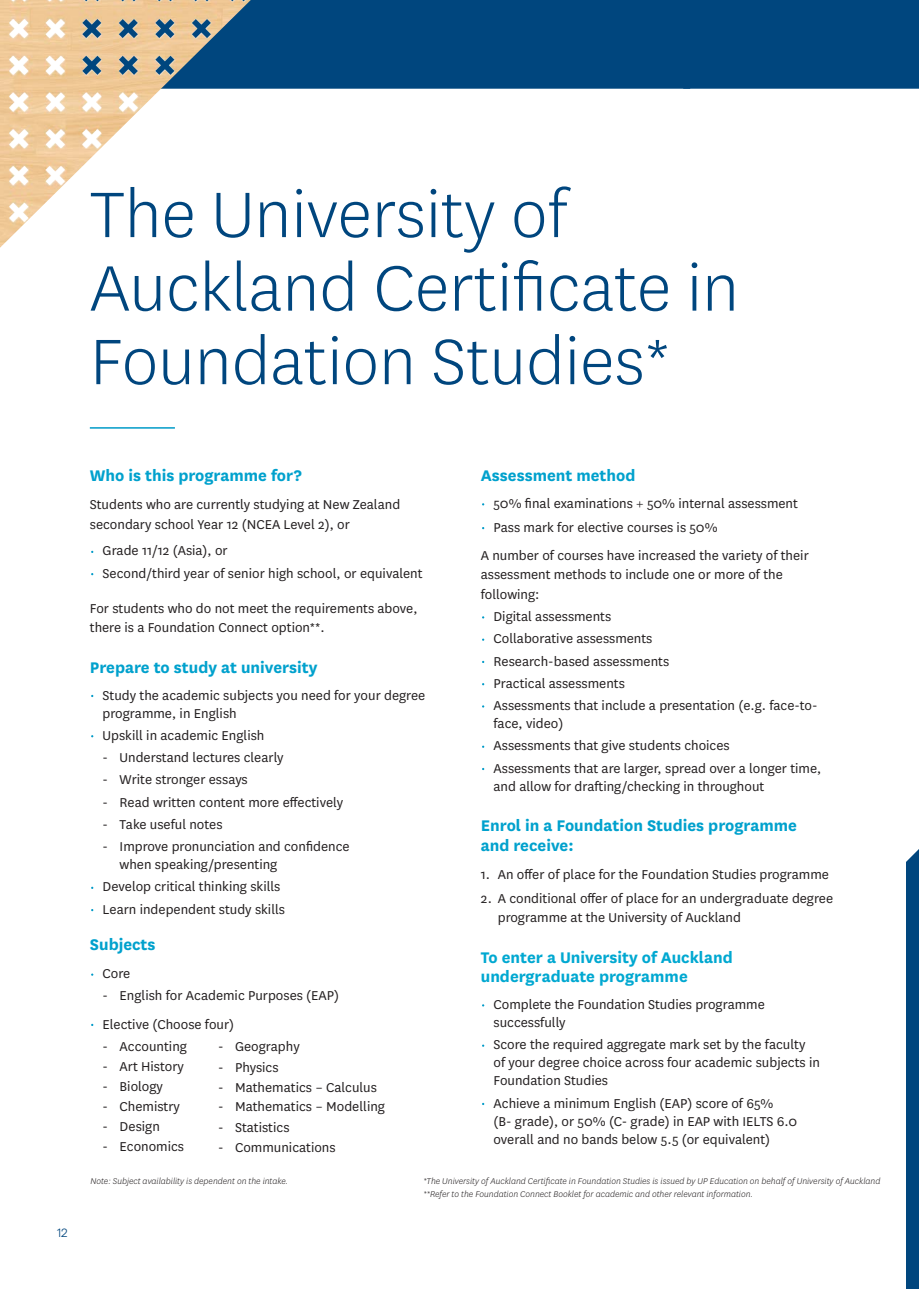
<style>
.page{position:relative;width:919px;height:1289px;background:#fff}
.page>*{position:absolute;margin:0;border:0;box-sizing:border-box;transform-origin:0 0}
.t1{font:300 75px/73.5px "National";color:#00467e}
.Subheading{font:700 18px/19.5px "National";color:#00a1cd}
.Subheading-2{font:700 18px/19.5px "National";color:#00a8d1}
.Body_Copy{font:15px/18px "National";color:#231f20}
.t2{font:300 12px "Matter";color:#00467e}
.t3{font:italic 300 9.75px "National";color:#231f20}
.s1{color:#fff}
</style>
<div class="page">
<div style="left:906px;top:765px;width:12px;height:523px;background:#00467e"></div>
<hr style="left:90px;top:427px;width:85px;height:1px;background:#009bc8">
<div style="left:251px;top:0;width:432px;height:89px;background:#00467e"></div>
<div style="left:683px;top:0;width:235px;height:89px;background:#00467e"></div>
<img style="left:0;top:0;width:251px;height:248px">
<svg style="left:906px;top:765px;width:12px;height:97px"></svg>
<p class="t1" style="left:90px;top:175px;width:650px">The University of<br>Auckland Certificate in<br>Foundation Studies*</p>
<p class="t2" style="left:57px;top:1224px;width:12px">12</p>
<p class="Subheading" style="left:90px;top:465px;width:213px">Who is this programme for?</p>
<p class="Body_Copy" style="left:90px;top:494px;width:312px;line-height:19.5px">Students who are currently studying at New Zealand secondary school Year 12 (NCEA Level 2), or</p>
<p class="Body_Copy" style="left:90px;top:541px;width:139px"><span class="s1">•</span> Grade 11/12 (Asia), or</p>
<p class="Body_Copy" style="left:90px;top:563px;width:334px"><span class="s1">•</span> Second/third year of senior high school, or equivalent</p>
<p class="Body_Copy" style="left:90px;top:597px;width:329px;line-height:19.5px">For students who do not meet the requirements above, there is a Foundation Connect option**.</p>
<p class="Subheading" style="left:90px;top:656px;width:229px">Prepare to study at university</p>
<p class="Body_Copy" style="left:103px;top:685px;width:324px;text-indent:-13px"><span class="s1">•</span> Study the academic subjects you need for your degree programme, in English</p>
<p class="Body_Copy" style="left:90px;top:725px;width:176px"><span class="s1">•</span> Upskill in academic English</p>
<p class="Body_Copy" style="left:103px;top:747px;width:182px">- Understand lectures clearly</p>
<p class="Body_Copy" style="left:103px;top:770px;width:147px">- Write stronger essays</p>
<p class="Body_Copy" style="left:103px;top:792px;width:242px">- Read written content more effectively</p>
<p class="Body_Copy" style="left:103px;top:814px;width:121px">- Take useful notes</p>
<p class="Body_Copy" style="left:120px;top:836px;width:231px;text-indent:-17px">- Improve pronunciation and confidence when speaking/presenting</p>
<p class="Body_Copy" style="left:90px;top:877px;width:192px"><span class="s1">•</span> Develop critical thinking skills</p>
<p class="Body_Copy" style="left:90px;top:899px;width:197px"><span class="s1">•</span> Learn independent study skills</p>
<p class="Subheading" style="left:90px;top:933px;width:67px">Subjects</p>
<p class="Body_Copy" style="left:90px;top:963px;width:42px"><span class="s1">•</span> Core</p>
<p class="Body_Copy" style="left:103px;top:986px;width:238px">- English for Academic Purposes (EAP)</p>
<p class="Body_Copy" style="left:90px;top:1014px;width:146px"><span class="s1">•</span> Elective (Choose four)</p>
<p class="Body_Copy" style="left:103px;top:1036px;width:86px">- Accounting</p>
<p class="Body_Copy" style="left:103px;top:1056px;width:83px">- Art History</p>
<p class="Body_Copy" style="left:103px;top:1076px;width:62px">- Biology</p>
<p class="Body_Copy" style="left:103px;top:1096px;width:79px">- Chemistry</p>
<p class="Body_Copy" style="left:103px;top:1117px;width:59px">- Design</p>
<p class="Body_Copy" style="left:103px;top:1137px;width:83px">- Economics</p>
<p class="Body_Copy" style="left:218px;top:1037px;width:83px">- Geography</p>
<p class="Body_Copy" style="left:218px;top:1057px;width:62px">- Physics</p>
<p class="Body_Copy" style="left:218px;top:1077px;width:160px">- Mathematics – Calculus</p>
<p class="Body_Copy" style="left:218px;top:1096px;width:168px">- Mathematics – Modelling</p>
<p class="Body_Copy" style="left:218px;top:1117px;width:73px">- Statistics</p>
<p class="Body_Copy" style="left:218px;top:1138px;width:119px">- Communications</p>
<p class="Subheading" style="left:480px;top:465px;width:156px">Assessment method</p>
<p class="Body_Copy" style="left:480px;top:493px;width:318px"><span class="s1">•</span> 50% final examinations + 50% internal assessment</p>
<p class="Body_Copy" style="left:480px;top:517px;width:238px"><span class="s1">•</span> Pass mark for elective courses is 50%</p>
<p class="Body_Copy" style="left:480px;top:544px;width:329px;line-height:19.5px">A number of courses have increased the variety of their assessment methods to include one or more of the following:</p>
<p class="Body_Copy" style="left:480px;top:606px;width:132px"><span class="s1">•</span> Digital assessments</p>
<p class="Body_Copy" style="left:480px;top:629px;width:173px"><span class="s1">•</span> Collaborative assessments</p>
<p class="Body_Copy" style="left:480px;top:651px;width:190px"><span class="s1">•</span> Research-based assessments</p>
<p class="Body_Copy" style="left:480px;top:673px;width:146px"><span class="s1">•</span> Practical assessments</p>
<p class="Body_Copy" style="left:493px;top:695px;width:325px;text-indent:-13px"><span class="s1">•</span> Assessments that include a presentation (e.g. face-to&shy;face, video)</p>
<p class="Body_Copy" style="left:480px;top:736px;width:250px"><span class="s1">•</span> Assessments that give students choices</p>
<p class="Body_Copy" style="left:493px;top:758px;width:329px;text-indent:-13px"><span class="s1">•</span> Assessments that are larger, spread over a longer time, and allow for drafting/checking in throughout</p>
<p class="Subheading" style="left:480px;top:814px;width:318px">Enrol in a Foundation Studies programme and receive:</p>
<p class="Body_Copy" style="left:480px;top:864px;width:350px">1. An offer of place for the Foundation Studies programme</p>
<p class="Body_Copy" style="left:497px;top:887px;width:337px;line-height:19.5px;text-indent:-17px">2. A conditional offer of place for an undergraduate degree programme at the University of Auckland</p>
<p class="Subheading-2" style="left:480px;top:946px;width:253px">To enter a University of Auckland undergraduate programme</p>
<p class="Body_Copy" style="left:493px;top:994px;width:273px;text-indent:-13px"><span class="s1">•</span> Complete the Foundation Studies programme successfully</p>
<p class="Body_Copy" style="left:493px;top:1034px;width:328px;text-indent:-13px"><span class="s1">•</span> Score the required aggregate mark set by the faculty of your degree choice across four academic subjects in<br>Foundation Studies</p>
<p class="Body_Copy" style="left:493px;top:1093px;width:305px;text-indent:-13px"><span class="s1">•</span> Achieve a minimum English (EAP) score of 65%<br>(B- grade), or 50% (C- grade) in EAP with IELTS 6.0 overall and no bands below 5.5 (or equivalent)</p>
<p class="t3" style="left:90px;top:1174px;width:206px">Note: Subject availability is dependent on the intake.<span class="s1">**</span></p>
<p class="t3" style="left:423px;top:1174px;width:458px">*The University of Auckland Certificate in Foundation Studies is issued by UP Education on behalf of University of Auckland</p>
<p class="t3" style="left:423px;top:1188px;width:331px">**Refer to the Foundation Connect Booklet for academic and other relevant information.</p>
</div>
